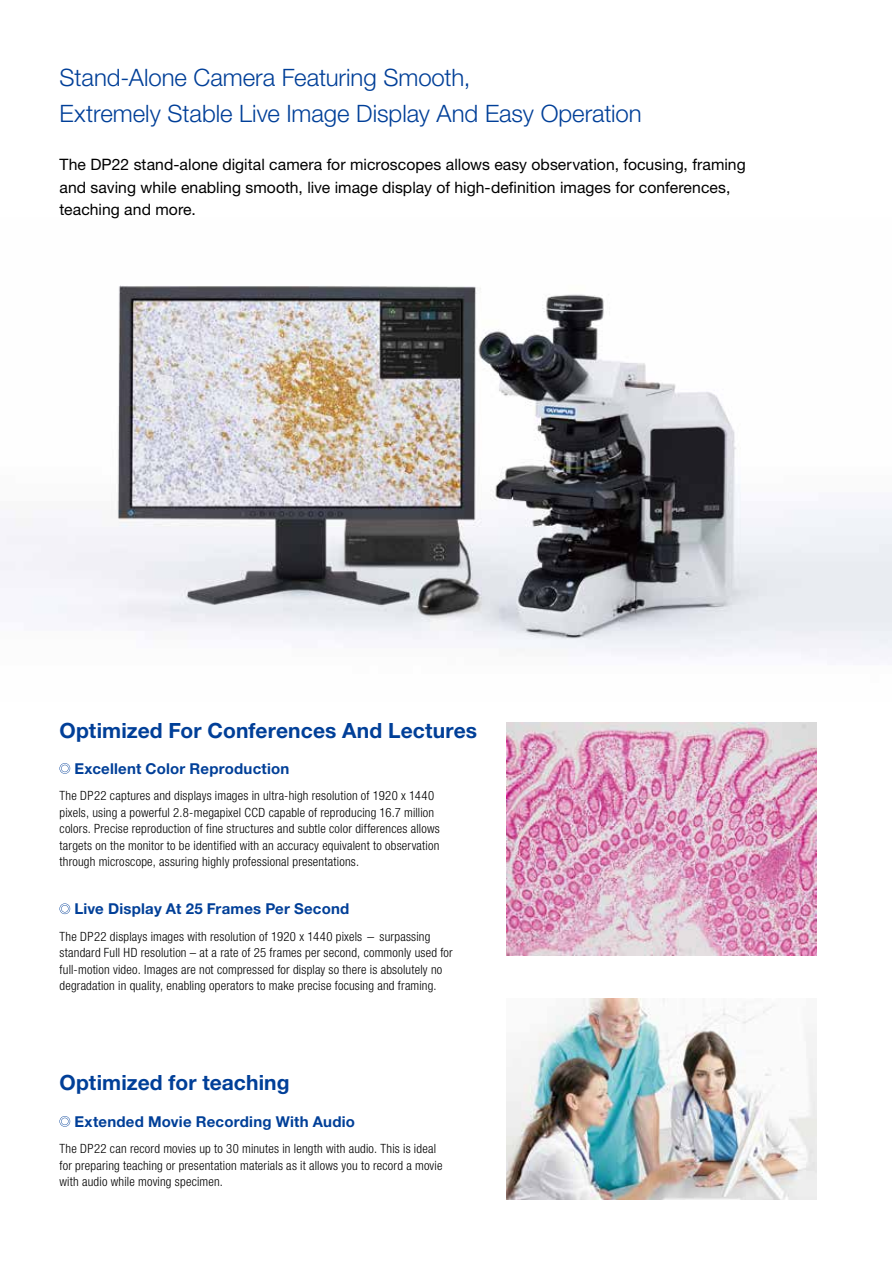
<style>
.page{position:relative;width:893px;height:1263px;background:#fff}
.page>*{position:absolute;margin:0;border:0;box-sizing:border-box;transform-origin:0 0}
.t1{font:300 24px/36px "Helvetica Neue LT Std";color:#003f98}
.t2{font:700 21px "Helvetica Neue LT Std";letter-spacing:.005em;color:#003f98}
.t3{font:15.75px/22.5px "Helvetica Neue LT Std";letter-spacing:.005em;color:#000}
.t4{font:700 15px "Helvetica Neue LT Std";letter-spacing:.015em;color:#003f98}
.t5{font:300 condensed 12.75px/16.5px "Helvetica Neue LT Std";letter-spacing:.015em;color:#000}
</style>
<div class="page">
<img style="left:0;top:285px;width:892px;height:374px">
<img style="left:506px;top:723px;width:310px;height:233px">
<img style="left:506px;top:998px;width:310px;height:201px">
<svg style="left:60px;top:763px;width:10px;height:11px"></svg>
<svg style="left:60px;top:903px;width:10px;height:11px"></svg>
<svg style="left:60px;top:1116px;width:10px;height:11px"></svg>
<h1 class="t1" style="left:60px;top:59px;width:584px">Stand-Alone Camera Featuring Smooth,<br>Extremely Stable Live Image Display And Easy Operation</h1>
<p class="t3" style="left:60px;top:153px;width:688px">The DP22 stand-alone digital camera for microscopes allows easy observation, focusing, framing and saving while enabling smooth, live image display of high-definition images for conferences, teaching and more.</p>
<h2 class="t2" style="left:60px;top:717px;width:419px">Optimized For Conferences And Lectures</h2>
<p class="t4" style="left:74px;top:759px;width:217px">Excellent Color Reproduction</p>
<p class="t5" style="left:60px;top:787px;width:382px">The DP22 captures and displays images in ultra-high resolution of 1920 x 1440 pixels, using a powerful 2.8-megapixel CCD capable of reproducing 16.7 million colors. Precise reproduction of fine structures and subtle color differences allows targets on the monitor to be identified with an accuracy equivalent to observation through microscope, assuring highly professional presentations.</p>
<p class="t4" style="left:74px;top:899px;width:276px">Live Display At 25 Frames Per Second</p>
<p class="t5" style="left:60px;top:928px;width:395px">The DP22 displays images with resolution of 1920 x 1440 pixels - surpassing standard Full HD resolution – at a rate of 25 frames per second, commonly used for full-motion video. Images are not compressed for display so there is absolutely no degradation in quality, enabling operators to make precise focusing and framing.</p>
<h2 class="t2" style="left:60px;top:1069px;width:232px">Optimized for teaching</h2>
<p class="t4" style="left:74px;top:1112px;width:282px">Extended Movie Recording With Audio</p>
<p class="t5" style="left:60px;top:1140px;width:385px">The DP22 can record movies up to 30 minutes in length with audio. This is ideal for preparing teaching or presentation materials as it allows you to record a movie with audio while moving specimen.</p>
</div>
